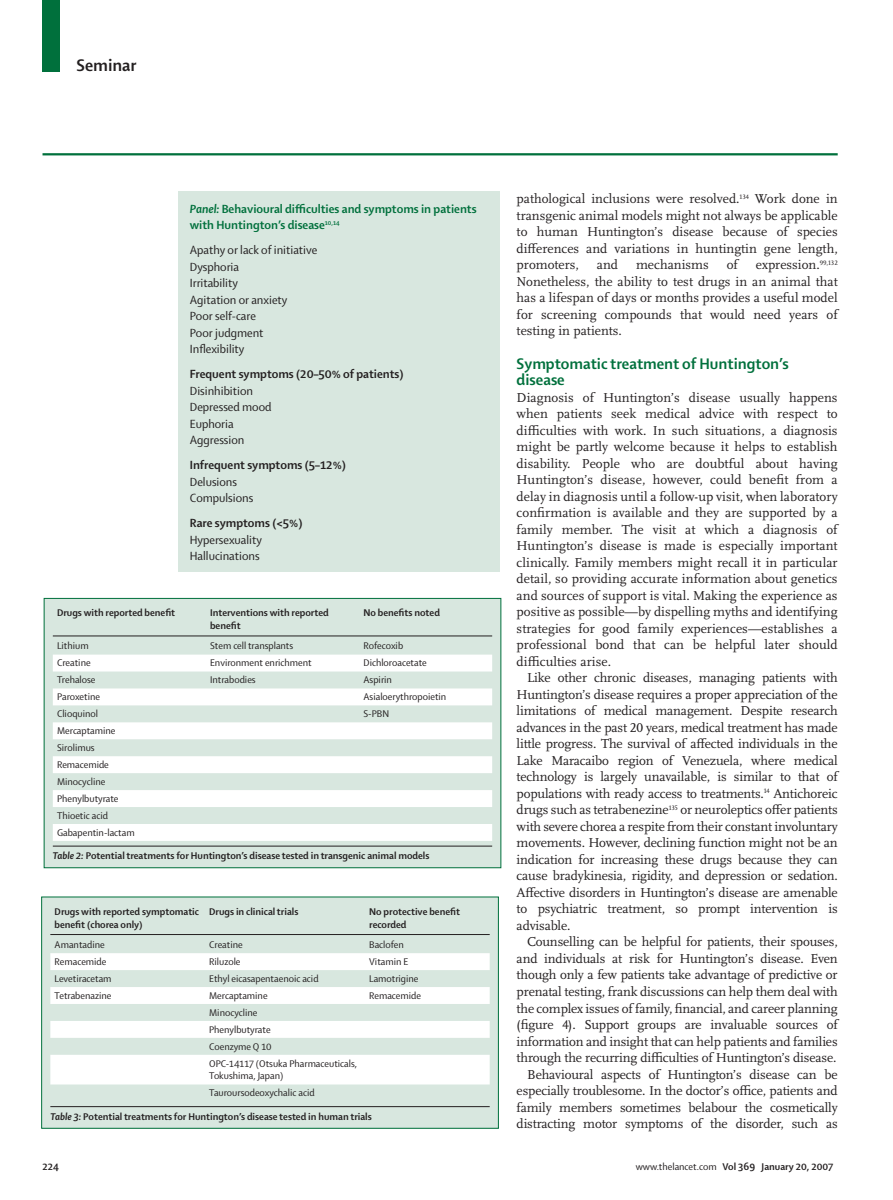
<style>
.page{position:relative;width:893px;height:1200px;background:#fff}
.page>*{position:absolute;margin:0;border:0;box-sizing:border-box;transform-origin:0 0}
.t1{font:700 18px "Shaker 2 Lancet";color:#231f20}
.t2{font:700 16.5px/16.5px "Shaker 2 Lancet";color:#00703c}
.t3{font:13.5px/16.5px "Scala Lancet Pro";letter-spacing:-.01em;color:#231f20;text-align:justify}
.t4{font:12.75px/16.5px "Shaker 2 Lancet";color:#231f20}
.t5{font:700 12.75px/16.5px "Shaker 2 Lancet";color:#00703c}
.t6{font:700 12.75px "Shaker 2 Lancet";color:#231f20}
.t7{font:10.5px/17px "Shaker 2 Lancet";color:#231f20}
.t8{font:700 10.5px/12.8px "Shaker 2 Lancet";color:#231f20}
.s1{font-style:italic}
.s2{font-weight:400}
</style>
<div class="page">
<div style="left:43px;top:0;width:17px;height:71px;background:#00703c"></div>
<hr style="left:43px;top:153px;width:795px;height:2px;background:#00703c">
<div style="left:179px;top:191px;width:321px;height:380px;background:#d8e7df"></div>
<div style="left:42px;top:896px;width:456px;height:231px;background:#d8e7df"></div>
<hr style="left:50px;top:1106px;width:440px;height:1px;background:#231f20">
<svg style="left:50px;top:953px;width:440px;height:131px;fill:#fff"></svg>
<hr style="left:50px;top:934px;width:315px;height:1px;background:#231f20">
<hr style="left:365px;top:934px;width:125px;height:1px;background:#231f20">
<div style="left:41px;top:896px;width:458px;height:232px;border:1px solid #00703c"></div>
<div style="left:44px;top:598px;width:457px;height:269px;background:#d8e7df"></div>
<hr style="left:53px;top:845px;width:439px;height:1px;background:#231f20">
<svg style="left:53px;top:654px;width:439px;height:186px;fill:#fff"></svg>
<hr style="left:53px;top:635px;width:306px;height:1px;background:#231f20">
<hr style="left:359px;top:635px;width:133px;height:1px;background:#231f20">
<div style="left:44px;top:598px;width:457px;height:269px;border:1px solid #00703c"></div>
<h1 class="t1" style="left:77px;top:58px;width:61px">Seminar</h1>
<p class="t5" style="left:190px;top:201px;width:288px"><span class="s1">Panel:</span> Behavioural difficulties and symptoms in patients with Huntington’s disease<sup>10,14</sup></p>
<p class="t4" style="left:190px;top:243px;width:129px">Apathy or lack of initiative<br>Dysphoria<br>Irritability<br>Agitation or anxiety<br>Poor self-care<br>Poor judgment<br>Inflexibility</p>
<p class="t6" style="left:190px;top:369px;width:215px">Frequent symptoms (20–50% of patients)</p>
<p class="t4" style="left:190px;top:383px;width:83px">Disinhibition<br>Depressed mood<br>Euphoria<br>Aggression</p>
<p class="t6" style="left:190px;top:460px;width:158px">Infrequent symptoms (5–12%)</p>
<p class="t4" style="left:190px;top:474px;width:65px">Delusions<br>Compulsions</p>
<p class="t6" style="left:190px;top:518px;width:114px">Rare symptoms (&lt;5%)</p>
<p class="t4" style="left:190px;top:532px;width:74px">Hypersexuality<br>Hallucinations</p>
<p class="t8" style="left:57px;top:607px;width:120px">Drugs with reported benefit</p>
<p class="t8" style="left:210px;top:607px;width:120px">Interventions with reported benefit</p>
<p class="t8" style="left:363px;top:607px;width:78px">No benefits noted</p>
<p class="t7" style="left:57px;top:638px;width:33px">Lithium</p>
<p class="t7" style="left:210px;top:638px;width:85px">Stem cell transplants</p>
<p class="t7" style="left:363px;top:638px;width:41px">Rofecoxib</p>
<p class="t7" style="left:57px;top:655px;width:35px">Creatine</p>
<p class="t7" style="left:210px;top:655px;width:103px">Environment enrichment</p>
<p class="t7" style="left:363px;top:655px;width:65px">Dichloroacetate</p>
<p class="t7" style="left:57px;top:672px;width:40px">Trehalose</p>
<p class="t7" style="left:210px;top:672px;width:47px">Intrabodies</p>
<p class="t7" style="left:363px;top:672px;width:30px">Aspirin</p>
<p class="t7" style="left:57px;top:689px;width:45px">Paroxetine</p>
<p class="t7" style="left:363px;top:689px;width:84px">Asialoerythropoietin</p>
<p class="t7" style="left:57px;top:706px;width:43px">Clioquinol</p>
<p class="t7" style="left:363px;top:706px;width:27px">S-PBN</p>
<p class="t7" style="left:57px;top:723px;width:79px">Mercaptamine<br>Sirolimus<br>Remacemide<br>Minocycline<br>Phenylbutyrate<br>Thioetic acid<br>Gabapentin-lactam</p>
<p class="t8" style="left:53px;top:850px;width:378px"><span class="s1">Table 2:</span> Potential treatments for Huntington’s disease tested in transgenic animal models</p>
<p class="t8" style="left:55px;top:905px;width:146px">Drugs with reported symptomatic benefit (chorea only)</p>
<p class="t8" style="left:209px;top:905px;width:91px">Drugs in clinical trials</p>
<p class="t8" style="left:369px;top:905px;width:92px">No protective benefit recorded</p>
<p class="t7" style="left:55px;top:936px;width:52px">Amantadine</p>
<p class="t7" style="left:209px;top:936px;width:35px">Creatine</p>
<p class="t7" style="left:369px;top:936px;width:36px">Baclofen</p>
<p class="t7" style="left:55px;top:953px;width:53px">Remacemide</p>
<p class="t7" style="left:209px;top:953px;width:33px">Riluzole</p>
<p class="t7" style="left:369px;top:953px;width:41px">Vitamin E</p>
<p class="t7" style="left:55px;top:970px;width:58px">Levetiracetam</p>
<p class="t7" style="left:209px;top:970px;width:111px">Ethyl eicasapentaenoic acid</p>
<p class="t7" style="left:369px;top:970px;width:51px">Lamotrigine</p>
<p class="t7" style="left:55px;top:987px;width:58px">Tetrabenazine</p>
<p class="t7" style="left:209px;top:987px;width:60px">Mercaptamine</p>
<p class="t7" style="left:369px;top:987px;width:53px">Remacemide</p>
<p class="t7" style="left:209px;top:1004px;width:149px">Minocycline<br>Phenylbutyrate<br>Coenzyme Q 10<br>OPC-14117 (Otsuka Pharmaceuticals,</p>
<p class="t7" style="left:209px;top:1068px;width:107px">Tokushima, Japan)<br>Tauroursodeoxychalic acid</p>
<p class="t8" style="left:50px;top:1110px;width:323px"><span class="s1">Table 3:</span> Potential treatments for Huntington’s disease tested in human trials</p>
<p class="t3" style="left:517px;top:192px;width:323px">pathological inclusions were resolved.<sup>134</sup> Work done in transgenic animal models might not always be applicable to human Huntington’s disease because of species differences and variations in huntingtin gene length, promoters,</p>
<p class="t3" style="left:597px;top:258px;width:23px">and</p>
<p class="t3" style="left:636px;top:258px;width:74px">mechanisms</p>
<p class="t3" style="left:727px;top:258px;width:13px">of</p>
<p class="t3" style="left:517px;top:258px;width:323px;text-indent:239px">expression.<sup>99,132<br></sup>Nonetheless, the ability to test drugs in an animal that has a lifespan of days or months provides a useful model for screening compounds that would need years of testing in patients.</p>
<p class="t2" style="left:517px;top:356px;width:274px">Symptomatic treatment of Huntington’s disease</p>
<p class="t3" style="left:517px;top:390px;width:322px">Diagnosis of Huntington’s disease usually happens when patients seek medical advice with respect to difficulties with work. In such situations, a diagnosis might be partly welcome because it helps to establish disability. People who are doubtful about having Huntington’s disease, however, could benefit from a delay in diagnosis until a follow-up visit, when laboratory confirmation is available and they are supported by a family member. The visit at which a diagnosis of Huntington’s disease is made is especially important clinically. Family members might recall it in particular detail, so providing accurate information about genetics and sources of support is vital. Making the experience as positive as possible—by dispelling myths and identifying strategies for good family experiences—establishes a professional bond that can be helpful later should difficulties arise.</p>
<p class="t3" style="left:517px;top:670px;width:323px;text-indent:11px">Like other chronic diseases, managing patients with Huntington’s disease requires a proper appreciation of the limitations of medical management. Despite research advances in the past 20 years, medical treatment has made little progress. The survival of affected individuals in the Lake Maracaibo region of Venezuela, where medical technology is largely unavailable, is similar to that of populations with ready access to treatments.<sup>14</sup> Antichoreic drugs such as tetrabenezine<sup>135</sup> or neuroleptics offer patients with severe chorea a respite from their constant involuntary movements. However, declining function might not be an indication for increasing these drugs because they can cause bradykinesia, rigidity, and depression or sedation.<br>Affective disorders in Huntington’s disease are amenable to psychiatric treatment, so prompt intervention is advisable.</p>
<p class="t3" style="left:517px;top:934px;width:323px;text-align:right">Counselling can be helpful for patients, their spouses, and individuals at risk for Huntington’s disease. Even though only a few patients take advantage of predictive or prenatal testing, frank discussions can help them deal with the complex issues of family, financial, and career planning (figure 4). Support groups are invaluable sources of information and insight that can help patients and families through the recurring difficulties of Huntington’s disease.<br>Behavioural aspects of Huntington’s disease can be especially troublesome. In the doctor’s office, patients and family members sometimes belabour the cosmetically distracting motor symptoms of the disorder, such as</p>
<p class="t8" style="left:43px;top:1160px;width:18px">224</p>
<p class="t8" style="left:636px;top:1160px;width:199px"><span class="s2">www.thelancet.com</span> Vol 369 January 20, 2007</p>
</div>
